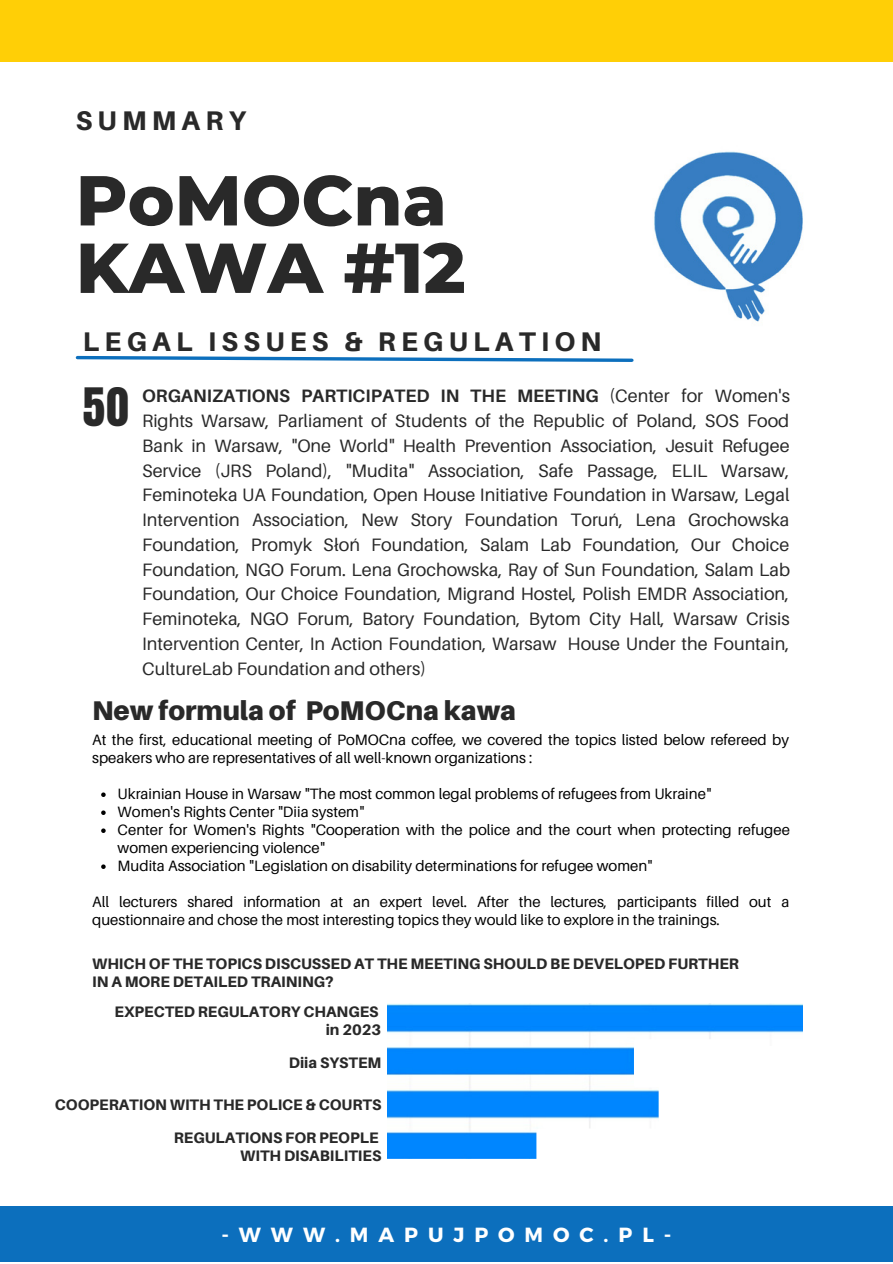
<style>
.page{position:relative;width:893px;height:1264px;background:#fff}
.page>*{position:absolute;margin:0;border:0;box-sizing:border-box;transform-origin:0 0}
.t1{font:800 70.5px/67.5px "Montserrat";color:#292929}
.t2{font:45px "Anton";color:#292929}
.t3{font:800 27px "Aileron";letter-spacing:.195em;color:#292929}
.t4{font:900 27px "Aileron";color:#292929}
.t5{font:700 20.4px "Montserrat";letter-spacing:.485em;color:#fff}
.t6{font:18px/24.8px "Aileron";color:#292929;text-align:justify}
.t7{font:800 15.15px/18px "Aileron";color:#292929;text-align:right}
.t8{font:15px/18px "Aileron";color:#000}
.s1{font-weight:700}
</style>
<div class="page">
<div style="left:0;top:1206px;width:892px;height:55px;background:#0c6fbd"></div>
<div style="left:0;top:0;width:892px;height:62px;background:#ffcf06"></div>
<svg style="left:75px;top:355px;width:559px;height:7px"></svg>
<img style="left:606px;top:151px;width:197px;height:206px">
<img style="left:388px;top:1003px;width:414px;height:155px">
<svg style="left:658px;top:1045px;width:144px;height:113px"></svg>
<svg style="left:101px;top:792px;width:5px;height:5px"></svg>
<svg style="left:101px;top:810px;width:5px;height:5px"></svg>
<svg style="left:101px;top:828px;width:5px;height:5px"></svg>
<svg style="left:101px;top:864px;width:5px;height:5px"></svg>
<div style="left:536px;top:1128px;width:123px;height:61px;background:#fff;border-radius:2px"></div>
<div style="left:634px;top:1039px;width:95px;height:48px;background:#fff;border-radius:2px"></div>
<h3 class="t3" style="left:76px;top:104px;width:172px">SUMMARY</h3>
<h1 class="t1" style="left:76px;top:166px;width:391px">PoMOCna<br>KAWA #12</h1>
<h3 class="t3" style="left:83px;top:325px;width:542px">LEGAL ISSUES &amp; REGULATIONS</h3>
<p class="t6" style="left:142px;top:383px;width:649px"><span class="s1">ORGANIZATIONS PARTICIPATED IN THE MEETING</span> (Center for Women's Rights Warsaw, Parliament of Students of the Republic of Poland, SOS Food Bank in Warsaw, "One World" Health Prevention Association, Jesuit Refugee Service (JRS Poland), "Mudita" Association, Safe Passage, ELIL Warsaw, Feminoteka UA Foundation, Open House Initiative Foundation in Warsaw, Legal Intervention Association, New Story Foundation Toruń, Lena Grochowska Foundation, Promyk Słoń Foundation, Salam Lab Foundation, Our Choice Foundation, NGO Forum. Lena Grochowska, Ray of Sun Foundation, Salam Lab Foundation, Our Choice Foundation, Migrand Hostel, Polish EMDR Association, Feminoteka, NGO Forum, Batory Foundation, Bytom City Hall, Warsaw Crisis Intervention Center, In Action Foundation, Warsaw House Under the Fountain, CultureLab Foundation and others)</p>
<h2 class="t2" style="left:83px;top:375px;width:48px">50</h2>
<h3 class="t4" style="left:92px;top:693px;width:425px">New formula of PoMOCna kawa</h3>
<p class="t8" style="left:92px;top:730px;width:698px">At the first, educational meeting of PoMOCna coffee, we covered the topics listed below refereed by speakers who are representatives of all well-known organizations :</p>
<p class="t8" style="left:118px;top:784px;width:673px">Ukrainian House in Warsaw "The most common legal problems of refugees from Ukraine"<br>Women's Rights Center "Diia system"<br>Center for Women's Rights "Cooperation with the police and the court when protecting refugee women experiencing violence"<br>Mudita Association "Legislation on disability determinations for refugee women"</p>
<p class="t8" style="left:92px;top:892px;width:698px">All lecturers shared information at an expert level. After the lectures, participants filled out a questionnaire and chose the most interesting topics they would like to explore in the trainings.</p>
<p class="t7" style="left:92px;top:954px;width:648px;text-align:left">WHICH OF THE TOPICS DISCUSSED AT THE MEETING SHOULD BE DEVELOPED FURTHER<br>IN A MORE DETAILED TRAINING?</p>
<p class="t7" style="left:114px;top:1002px;width:268px">EXPECTED REGULATORY CHANGES in 2023</p>
<p class="t7" style="left:289px;top:1053px;width:94px">Diia SYSTEM</p>
<p class="t7" style="left:55px;top:1094px;width:328px">COOPERATION WITH THE POLICE &amp; COURTS</p>
<p class="t7" style="left:174px;top:1128px;width:209px">REGULATIONS FOR PEOPLE<br>WITH DISABILITIES</p>
<p class="t5" style="left:221px;top:1221px;width:451px">-WWW.MAPUJPOMOC.PL-</p>
</div>
